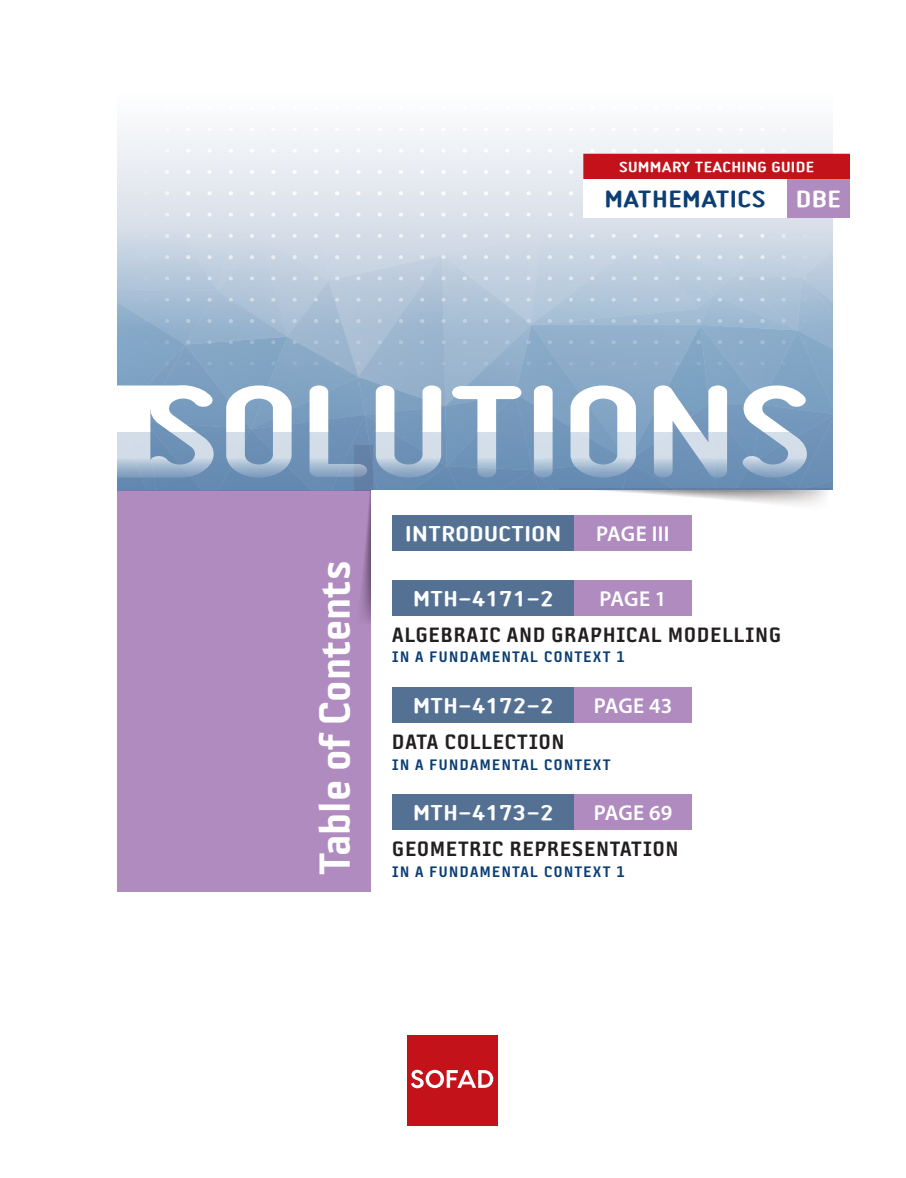
<style>
.page{position:relative;width:906px;height:1178px;background:#fff}
.page>*{position:absolute;margin:0;border:0;box-sizing:border-box;transform-origin:0 0}
.t1{font:47.1px "Sophisto D Gauge";color:#fff}
.t2{font:700 25.2px "Miso";letter-spacing:.015em;color:#0b3e75;scale:1.43 1}
.t3{font:700 22.95px "Miso";letter-spacing:.015em;color:#fff;scale:1.43 1}
.t4{font:22.5px "Sophisto D Gauge";letter-spacing:.05em;color:#231f20}
.t5{font:600 21.6px "Myriad Pro";color:#fff}
.t6{font:16.5px "Sophisto D Gauge";letter-spacing:.09em;color:#0b3e75}
.t7{font:700 15.75px "Miso";letter-spacing:.015em;color:#fff;scale:1.43 1}
.s1{color:#fff}
</style>
<div class="page">
<div style="left:117px;top:490px;width:599px;height:401px;background:#b08bbf"></div>
<svg style="left:117px;top:127px;width:715px;height:78px;fill:#eceff4"></svg>
<svg style="left:122px;top:127px;width:5px;height:5px"></svg>
<svg style="left:144px;top:127px;width:4px;height:5px"></svg>
<svg style="left:165px;top:127px;width:4px;height:5px"></svg>
<svg style="left:186px;top:127px;width:4px;height:5px"></svg>
<svg style="left:207px;top:127px;width:5px;height:5px"></svg>
<svg style="left:229px;top:127px;width:4px;height:5px"></svg>
<svg style="left:250px;top:127px;width:4px;height:5px"></svg>
<svg style="left:271px;top:127px;width:4px;height:5px"></svg>
<svg style="left:293px;top:127px;width:4px;height:5px"></svg>
<svg style="left:314px;top:127px;width:4px;height:5px"></svg>
<svg style="left:335px;top:127px;width:4px;height:5px"></svg>
<svg style="left:356px;top:127px;width:4px;height:5px"></svg>
<svg style="left:378px;top:127px;width:4px;height:5px"></svg>
<svg style="left:399px;top:127px;width:4px;height:5px"></svg>
<svg style="left:420px;top:127px;width:4px;height:5px"></svg>
<svg style="left:441px;top:127px;width:4px;height:5px"></svg>
<svg style="left:463px;top:127px;width:4px;height:5px"></svg>
<svg style="left:484px;top:127px;width:4px;height:5px"></svg>
<svg style="left:505px;top:127px;width:4px;height:5px"></svg>
<svg style="left:526px;top:127px;width:4px;height:5px"></svg>
<svg style="left:548px;top:127px;width:4px;height:5px"></svg>
<svg style="left:569px;top:127px;width:4px;height:5px"></svg>
<svg style="left:590px;top:127px;width:4px;height:5px"></svg>
<svg style="left:611px;top:127px;width:5px;height:5px"></svg>
<svg style="left:633px;top:127px;width:4px;height:5px"></svg>
<svg style="left:654px;top:127px;width:4px;height:5px"></svg>
<svg style="left:675px;top:127px;width:4px;height:5px"></svg>
<svg style="left:696px;top:127px;width:5px;height:5px"></svg>
<svg style="left:718px;top:127px;width:4px;height:5px"></svg>
<svg style="left:739px;top:127px;width:4px;height:5px"></svg>
<svg style="left:760px;top:127px;width:4px;height:5px"></svg>
<svg style="left:781px;top:127px;width:5px;height:5px"></svg>
<svg style="left:803px;top:127px;width:4px;height:5px"></svg>
<svg style="left:824px;top:127px;width:4px;height:5px"></svg>
<svg style="left:122px;top:149px;width:5px;height:4px"></svg>
<svg style="left:144px;top:149px;width:4px;height:4px"></svg>
<svg style="left:165px;top:149px;width:4px;height:4px"></svg>
<svg style="left:186px;top:149px;width:4px;height:4px"></svg>
<svg style="left:207px;top:149px;width:5px;height:4px"></svg>
<svg style="left:229px;top:149px;width:4px;height:4px"></svg>
<svg style="left:250px;top:149px;width:4px;height:4px"></svg>
<svg style="left:271px;top:149px;width:4px;height:4px"></svg>
<svg style="left:293px;top:149px;width:4px;height:4px"></svg>
<svg style="left:314px;top:149px;width:4px;height:4px"></svg>
<svg style="left:335px;top:149px;width:4px;height:4px"></svg>
<svg style="left:356px;top:149px;width:4px;height:4px"></svg>
<svg style="left:378px;top:149px;width:4px;height:4px"></svg>
<svg style="left:399px;top:149px;width:4px;height:4px"></svg>
<svg style="left:420px;top:149px;width:4px;height:4px"></svg>
<svg style="left:441px;top:149px;width:4px;height:4px"></svg>
<svg style="left:463px;top:149px;width:4px;height:4px"></svg>
<svg style="left:484px;top:149px;width:4px;height:4px"></svg>
<svg style="left:505px;top:149px;width:4px;height:4px"></svg>
<svg style="left:526px;top:149px;width:4px;height:4px"></svg>
<svg style="left:548px;top:149px;width:4px;height:4px"></svg>
<svg style="left:569px;top:149px;width:4px;height:4px"></svg>
<svg style="left:590px;top:149px;width:4px;height:4px"></svg>
<svg style="left:611px;top:149px;width:5px;height:4px"></svg>
<svg style="left:633px;top:149px;width:4px;height:4px"></svg>
<svg style="left:654px;top:149px;width:4px;height:4px"></svg>
<svg style="left:675px;top:149px;width:4px;height:4px"></svg>
<svg style="left:696px;top:149px;width:5px;height:4px"></svg>
<svg style="left:718px;top:149px;width:4px;height:4px"></svg>
<svg style="left:739px;top:149px;width:4px;height:4px"></svg>
<svg style="left:760px;top:149px;width:4px;height:4px"></svg>
<svg style="left:781px;top:149px;width:5px;height:4px"></svg>
<svg style="left:803px;top:149px;width:4px;height:4px"></svg>
<svg style="left:824px;top:149px;width:4px;height:4px"></svg>
<svg style="left:122px;top:170px;width:5px;height:4px"></svg>
<svg style="left:144px;top:170px;width:4px;height:4px"></svg>
<svg style="left:165px;top:170px;width:4px;height:4px"></svg>
<svg style="left:186px;top:170px;width:4px;height:4px"></svg>
<svg style="left:207px;top:170px;width:5px;height:4px"></svg>
<svg style="left:229px;top:170px;width:4px;height:4px"></svg>
<svg style="left:250px;top:170px;width:4px;height:4px"></svg>
<svg style="left:271px;top:170px;width:4px;height:4px"></svg>
<svg style="left:293px;top:170px;width:4px;height:4px"></svg>
<svg style="left:314px;top:170px;width:4px;height:4px"></svg>
<svg style="left:335px;top:170px;width:4px;height:4px"></svg>
<svg style="left:356px;top:170px;width:4px;height:4px"></svg>
<svg style="left:378px;top:170px;width:4px;height:4px"></svg>
<svg style="left:399px;top:170px;width:4px;height:4px"></svg>
<svg style="left:420px;top:170px;width:4px;height:4px"></svg>
<svg style="left:441px;top:170px;width:4px;height:4px"></svg>
<svg style="left:463px;top:170px;width:4px;height:4px"></svg>
<svg style="left:484px;top:170px;width:4px;height:4px"></svg>
<svg style="left:505px;top:170px;width:4px;height:4px"></svg>
<svg style="left:526px;top:170px;width:4px;height:4px"></svg>
<svg style="left:548px;top:170px;width:4px;height:4px"></svg>
<svg style="left:569px;top:170px;width:4px;height:4px"></svg>
<svg style="left:122px;top:191px;width:5px;height:4px"></svg>
<svg style="left:144px;top:191px;width:4px;height:4px"></svg>
<svg style="left:165px;top:191px;width:4px;height:4px"></svg>
<svg style="left:186px;top:191px;width:4px;height:4px"></svg>
<svg style="left:207px;top:191px;width:5px;height:4px"></svg>
<svg style="left:229px;top:191px;width:4px;height:4px"></svg>
<svg style="left:250px;top:191px;width:4px;height:4px"></svg>
<svg style="left:271px;top:191px;width:4px;height:4px"></svg>
<svg style="left:293px;top:191px;width:4px;height:4px"></svg>
<svg style="left:314px;top:191px;width:4px;height:4px"></svg>
<svg style="left:335px;top:191px;width:4px;height:4px"></svg>
<svg style="left:356px;top:191px;width:4px;height:4px"></svg>
<svg style="left:378px;top:191px;width:4px;height:4px"></svg>
<svg style="left:399px;top:191px;width:4px;height:4px"></svg>
<svg style="left:420px;top:191px;width:4px;height:4px"></svg>
<svg style="left:441px;top:191px;width:4px;height:4px"></svg>
<svg style="left:463px;top:191px;width:4px;height:4px"></svg>
<svg style="left:484px;top:191px;width:4px;height:4px"></svg>
<svg style="left:505px;top:191px;width:4px;height:4px"></svg>
<svg style="left:526px;top:191px;width:4px;height:4px"></svg>
<svg style="left:548px;top:191px;width:4px;height:4px"></svg>
<svg style="left:569px;top:191px;width:4px;height:4px"></svg>
<div style="left:584px;top:154px;width:265px;height:25px;background:#c3121a"></div>
<div style="left:787px;top:179px;width:63px;height:39px;background:#b08bbf"></div>
<div style="left:583px;top:179px;width:204px;height:39px;background:#fff"></div>
<div style="left:407px;top:1035px;width:90px;height:90px;background:#c4121a"></div>
<svg style="left:411px;top:1069px;width:82px;height:19px"></svg>
<div style="left:371px;top:490px;width:345px;height:401px;background:#fff"></div>
<img style="left:583px;top:490px;width:244px;height:23px">
<img style="left:355px;top:490px;width:16px;height:132px">
<div style="left:392px;top:580px;width:182px;height:35px;background:#547194"></div>
<div style="left:392px;top:687px;width:182px;height:36px;background:#547194"></div>
<div style="left:392px;top:794px;width:182px;height:36px;background:#547194"></div>
<div style="left:392px;top:515px;width:182px;height:36px;background:#547194"></div>
<div style="left:574px;top:515px;width:117px;height:36px;background:#b08bbf"></div>
<div style="left:574px;top:580px;width:117px;height:35px;background:#b08bbf"></div>
<div style="left:574px;top:687px;width:117px;height:36px;background:#b08bbf"></div>
<div style="left:574px;top:794px;width:117px;height:36px;background:#b08bbf"></div>
<svg style="left:442px;top:205px;width:201px;height:285px;background:#abc0d5"></svg>
<svg style="left:643px;top:218px;width:190px;height:272px;background:#a3bbd2"></svg>
<svg style="left:117px;top:205px;width:325px;height:285px;background:#aabfd5"></svg>
<p class="t7" style="left:619px;top:158px;width:138px">SUMMARY TEACHING GUIDE</p>
<p class="t2" style="left:604px;top:185px;width:167px">MATHEMATICS <span class="s1">DBE</span></p>
<h1 class="t1" style="left:307px;top:874px;width:315px;rotate:-90deg">Table of Contents</h1>
<p class="t3" style="left:405px;top:520px;width:111px">INTRODUCTION</p>
<p class="t5" style="left:596px;top:520px;width:75px">PAGE III</p>
<p class="t3" style="left:413px;top:585px;width:100px">MTH-4171-2</p>
<p class="t5" style="left:599px;top:585px;width:68px">PAGE 1</p>
<p class="t4" style="left:392px;top:621px;width:390px">ALGEBRAIC AND GRAPHICAL MODELLING</p>
<p class="t6" style="left:392px;top:647px;width:234px">IN A FUNDAMENTAL CONTEXT 1</p>
<p class="t3" style="left:413px;top:692px;width:100px">MTH-4172-2</p>
<p class="t5" style="left:594px;top:692px;width:80px">PAGE 43</p>
<p class="t4" style="left:392px;top:728px;width:173px">DATA COLLECTION</p>
<p class="t6" style="left:392px;top:754px;width:220px">IN A FUNDAMENTAL CONTEXT</p>
<p class="t3" style="left:413px;top:799px;width:100px">MTH-4173-2</p>
<p class="t5" style="left:594px;top:799px;width:80px">PAGE 69</p>
<p class="t4" style="left:392px;top:835px;width:288px">GEOMETRIC REPRESENTATION</p>
<p class="t6" style="left:392px;top:861px;width:234px">IN A FUNDAMENTAL CONTEXT 1</p>
</div>
